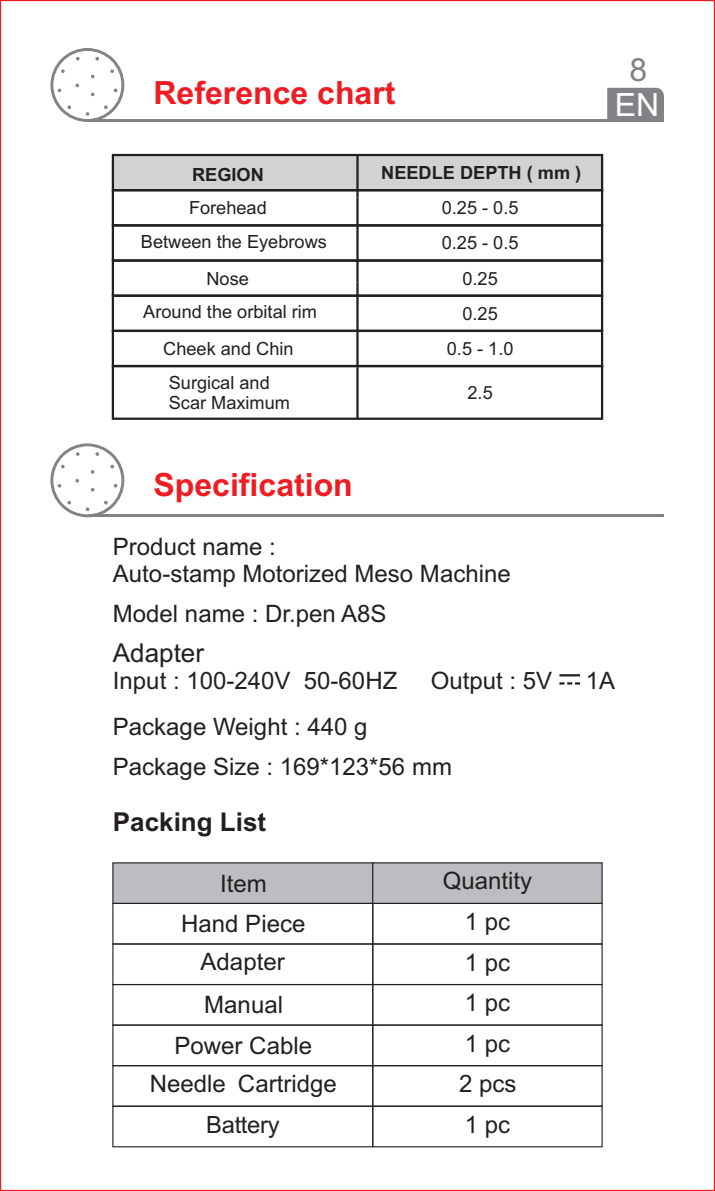
<style>
.page{position:relative;width:715px;height:1191px;background:#fff}
.page>*{position:absolute;margin:0;border:0;box-sizing:border-box;transform-origin:0 0}
.t1{font:700 32px "Arial";color:#ee1d23}
.t2{font:32px "Arial";color:#fff}
.t3{font:32px "Arial";color:#808285}
.t4{font:700 26px "Arial";color:#231f20}
.t5{font:26px "Arial";color:#231f20}
.t6{font:24px/40.4px "Arial";color:#231f20}
.t7{font:23.6px "Arial";letter-spacing:-.015em;color:#231f20}
.t8{font:18px/35.2px "Arial";color:#231f20}
.t9{font:700 18px "Arial";color:#231f20}
</style>
<div class="page">
<svg style="left:111px;top:153px;width:493px;height:39px;background:#c5c6c8"></svg>
<div style="left:112px;top:189px;width:491px;height:37px;border:2px solid #231f20"></div>
<div style="left:112px;top:224px;width:491px;height:38px;border:2px solid #231f20"></div>
<div style="left:112px;top:259px;width:491px;height:38px;border:2px solid #231f20"></div>
<div style="left:112px;top:294px;width:491px;height:38px;border:2px solid #231f20"></div>
<div style="left:112px;top:330px;width:491px;height:37px;border:2px solid #231f20"></div>
<div style="left:112px;top:365px;width:491px;height:55px;border:2px solid #231f20"></div>
<hr style="left:356px;top:155px;width:2px;height:42px;background:#231f20">
<hr style="left:356px;top:197px;width:2px;height:43px;background:#231f20">
<hr style="left:356px;top:240px;width:2px;height:42px;background:#231f20">
<hr style="left:356px;top:282px;width:2px;height:43px;background:#231f20">
<hr style="left:356px;top:325px;width:2px;height:42px;background:#231f20">
<hr style="left:356px;top:367px;width:2px;height:52px;background:#231f20">
<svg style="left:50px;top:443px;width:75px;height:75px"></svg>
<hr style="left:89px;top:514px;width:574px;height:3px;background:#808285">
<svg style="left:112px;top:862px;width:491px;height:42px;background:#b6b6b9"></svg>
<div style="left:112px;top:903px;width:261px;height:41px;border:1px solid #231f20"></div>
<div style="left:112px;top:943px;width:261px;height:42px;border:1px solid #231f20"></div>
<div style="left:112px;top:984px;width:261px;height:41px;border:1px solid #231f20"></div>
<div style="left:112px;top:1024px;width:261px;height:42px;border:1px solid #231f20"></div>
<div style="left:112px;top:1065px;width:261px;height:41px;border:1px solid #231f20"></div>
<div style="left:372px;top:903px;width:230px;height:41px;border:1px solid #231f20"></div>
<div style="left:372px;top:943px;width:230px;height:42px;border:1px solid #231f20"></div>
<div style="left:372px;top:984px;width:230px;height:41px;border:1px solid #231f20"></div>
<div style="left:372px;top:1024px;width:230px;height:42px;border:1px solid #231f20"></div>
<div style="left:372px;top:1065px;width:230px;height:41px;border:1px solid #231f20"></div>
<hr style="left:559px;top:674px;width:21px;height:2px;background:#231f20">
<svg style="left:559px;top:682px;width:21px;height:2px"></svg>
<svg style="left:50px;top:48px;width:75px;height:74px"></svg>
<hr style="left:89px;top:119px;width:574px;height:3px;background:#808285">
<div style="left:607px;top:88px;width:56px;height:31px;background:#808285"></div>
<div style="left:112px;top:1105px;width:261px;height:42px;border:1px solid #231f20"></div>
<div style="left:372px;top:1105px;width:230px;height:42px;border:1px solid #231f20"></div>
<h1 class="t1" style="left:153px;top:80px;width:243px">Reference chart</h1>
<p class="t9" style="left:192px;top:168px;width:73px">REGION</p>
<p class="t8" style="left:141px;top:193px;width:187px;line-height:33.2px;text-indent:48px">Forehead<br>Between the Eyebrows</p>
<p class="t8" style="left:143px;top:263px;width:175px;line-height:33.2px;text-align:center">Nose<br>Around the orbital rim</p>
<p class="t8" style="left:169px;top:333px;width:126px;line-height:33.6px;text-indent:-6px">Cheek and Chin<br>Surgical and</p>
<p class="t8" style="left:169px;top:387px;width:123px">Scar Maximum</p>
<h1 class="t1" style="left:153px;top:473px;width:201px">Specification</h1>
<p class="t9" style="left:381px;top:166px;width:201px">NEEDLE DEPTH ( mm )</p>
<p class="t8" style="left:441px;top:192px;width:78px;text-align:center">0.25 - 0.5<br>0.25 - 0.5<br>0.25<br>0.25<br>0.5 - 1.0</p>
<p class="t8" style="left:467px;top:376px;width:27px">2.5</p>
<h1 class="t3" style="left:629px;top:58px;width:19px">8</h1>
<h1 class="t2" style="left:614px;top:93px;width:46px">EN</h1>
<p class="t6" style="left:113px;top:535px;width:399px;line-height:26.8px">Product name :<br>Auto-stamp Motorized Meso Machine</p>
<p class="t6" style="left:113px;top:595px;width:275px">Model name : Dr.pen A8S</p>
<p class="t5" style="left:113px;top:643px;width:93px">Adapter</p>
<p class="t6" style="left:113px;top:662px;width:286px">Input : 100-240V 50-60HZ</p>
<p class="t6" style="left:430px;top:662px;width:123px">Output : 5V</p>
<p class="t6" style="left:585px;top:662px;width:31px">1A</p>
<p class="t6" style="left:113px;top:709px;width:340px">Package Weight : 440 g<br>Package Size : 169*123*56 mm</p>
<p class="t4" style="left:113px;top:811px;width:155px">Packing List</p>
<p class="t6" style="left:220px;top:865px;width:48px">Item</p>
<p class="t6" style="left:442px;top:863px;width:91px">Quantity</p>
<p class="t6" style="left:181px;top:905px;width:126px">Hand Piece</p>
<p class="t6" style="left:200px;top:944px;width:86px">Adapter</p>
<p class="t6" style="left:204px;top:986px;width:80px">Manual</p>
<p class="t6" style="left:174px;top:1027px;width:139px">Power Cable</p>
<p class="t6" style="left:150px;top:1065px;width:188px">Needle Cartridge</p>
<p class="t6" style="left:464px;top:903px;width:47px">1 pc</p>
<p class="t6" style="left:464px;top:944px;width:47px;text-align:justify">1 pc 1 pc 1 pc</p>
<p class="t6" style="left:459px;top:1065px;width:59px">2 pcs</p>
<p class="t7" style="left:206px;top:1115px;width:75px">Battery</p>
<p class="t6" style="left:464px;top:1106px;width:47px">1 pc</p>
</div>
